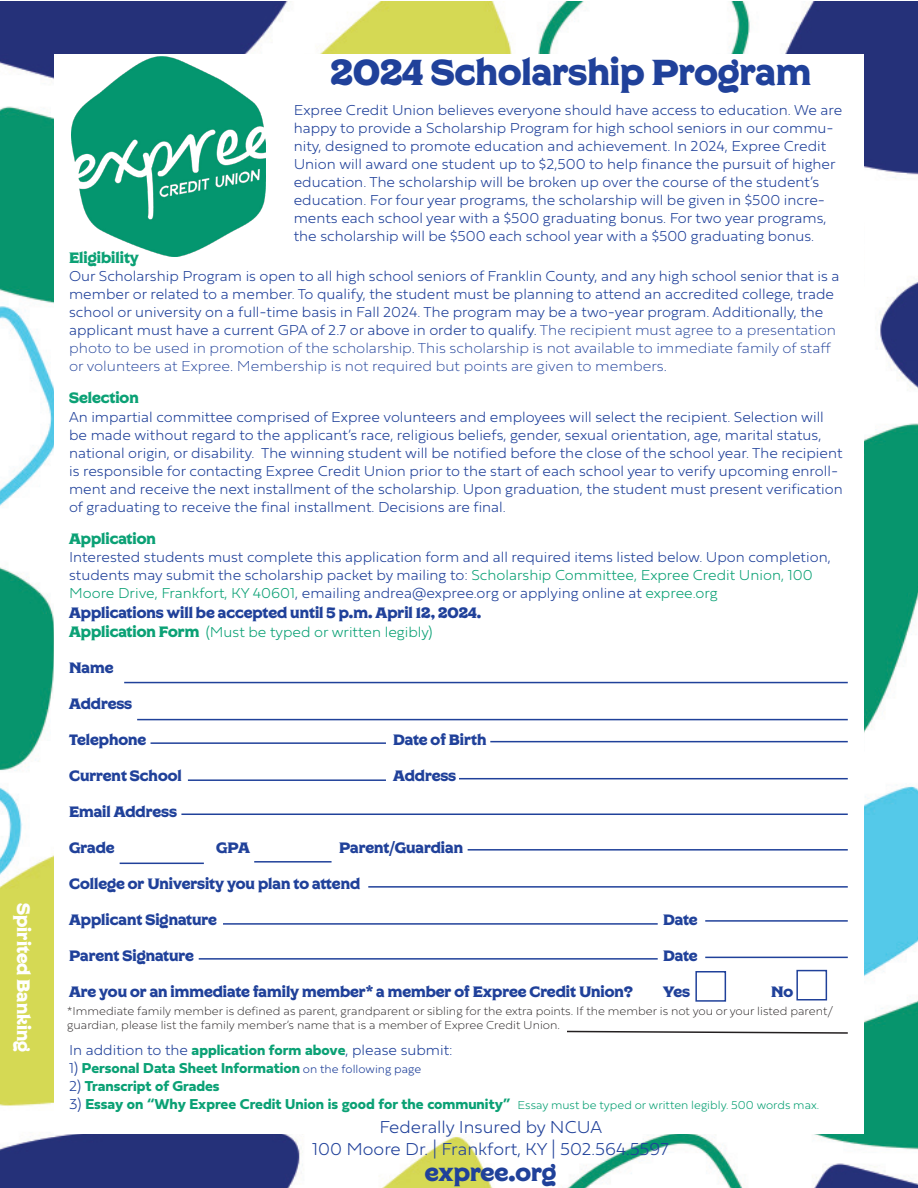
<style>
.page{position:relative;width:918px;height:1188px;background:#fff}
.page>*{position:absolute;margin:0;border:0;box-sizing:border-box;transform-origin:0 0}
.t1{font:36px "Regina Black Solid";color:#20419a}
.t2{font:24px "Regina Black Solid";color:#20419a}
.t3{font:100 18px "Fieldwork Hum";color:#20419a}
.t4{font:18px "Regina Black Solid";color:#fff}
.t5{font:100 15px/18px "Fieldwork Hum";color:#20419a}
.t6{font:15px "Regina Black Solid";color:#20419a}
.t7{font:700 15px "Fieldwork Hum";color:#0ba175}
.t8{font:100 15px "Fieldwork Hum";color:#0ba175}
.t9{font:15px "Regina Black Solid";color:#0ba175}
.t10{font:12px/14.4px "Fieldwork Hum Hair";color:#231f20}
.s1{font-family:"Fieldwork Hum Hair";font-weight:400}
.s2{color:#0ba175}
.s3{font-family:"Regina Black Solid";font-weight:400}
.s4{font-weight:700;color:#0ba175}
.s5{font-family:"Fieldwork Geo"}
.s6{font-weight:100;color:#20419a}
.s7{font-weight:100;font-size:12px;color:#20419a}
.s8{font-weight:100;font-size:12px}
</style>
<div class="page">
<img style="left:0;top:2px;width:918px;height:1186px">
<div style="left:54px;top:54px;width:810px;height:1080px;background:#fff"></div>
<img style="left:72px;top:56px;width:193px;height:201px">
<hr style="left:124px;top:682px;width:724px;height:1px;background:#20419a">
<hr style="left:137px;top:719px;width:711px;height:1px;background:#20419a">
<hr style="left:151px;top:742px;width:235px;height:2px;background:#20419a">
<hr style="left:490px;top:741px;width:358px;height:1px;background:#20419a">
<hr style="left:188px;top:779px;width:198px;height:2px;background:#20419a">
<hr style="left:459px;top:778px;width:389px;height:1px;background:#20419a">
<hr style="left:181px;top:814px;width:667px;height:1px;background:#20419a">
<hr style="left:120px;top:863px;width:84px;height:1px;background:#20419a">
<hr style="left:254px;top:861px;width:78px;height:2px;background:#20419a">
<hr style="left:468px;top:849px;width:380px;height:2px;background:#20419a">
<hr style="left:368px;top:886px;width:480px;height:2px;background:#20419a">
<hr style="left:223px;top:923px;width:435px;height:2px;background:#20419a">
<hr style="left:199px;top:958px;width:459px;height:2px;background:#20419a">
<hr style="left:705px;top:920px;width:143px;height:2px;background:#20419a">
<hr style="left:705px;top:957px;width:143px;height:1px;background:#20419a">
<div style="left:695px;top:971px;width:31px;height:31px;border:2px solid #20419a"></div>
<div style="left:796px;top:970px;width:31px;height:30px;border:2px solid #20419a"></div>
<svg style="left:567px;top:1030px;width:281px;height:4px"></svg>
<p class="t4" style="left:34px;top:903px;width:150px;rotate:90deg">Spirited Banking</p>
<p class="t1" style="left:330px;top:52px;width:482px">2024 Scholarship Program</p>
<p class="t5" style="left:294px;top:101px;width:550px">Expree Credit Union believes everyone should have access to education. We are happy to provide a Scholarship Program for high school seniors in our commu&shy;nity, designed to promote education and achievement. In 2024, Expree Credit Union will award one student up to $2,500 to help finance the pursuit of higher education. The scholarship will be broken up over the course of the student’s education. For four year programs, the scholarship will be given in $500 incre&shy;ments each school year with a $500 graduating bonus. For two year programs, the scholarship will be $500 each school year with a $500 graduating bonus.</p>
<p class="t9" style="left:69px;top:249px;width:71px">Eligibility</p>
<p class="t5" style="left:69px;top:266px;width:772px">Our Scholarship Program is open to all high school seniors of Franklin County, and any high school senior that is a member or related to a member. To qualify, the student must be planning to attend an accredited college, trade school or university on a full-time basis in Fall 2024. The program may be a two-year program. Additionally, the applicant must have a current GPA of 2.7 or above in order to qualify. <span class="s1">The recipient must agree to a presentation photo to be used in promotion of the scholarship. This scholarship is not available to immediate family of staff or volunteers at Expree. Membership is not required but points are given to members.</span></p>
<p class="t9" style="left:69px;top:390px;width:71px">Selection</p>
<p class="t5" style="left:69px;top:407px;width:775px">An impartial committee comprised of Expree volunteers and employees will select the recipient. Selection will be made without regard to the applicant’s race, religious beliefs, gender, sexual orientation, age, marital status, national origin, or disability. The winning student will be notified before the close of the school year. The recipient is responsible for contacting Expree Credit Union prior to the start of each school year to verify upcoming enroll&shy;ment and receive the next installment of the scholarship. Upon graduation, the student must present verification of graduating to receive the final installment. Decisions are final.</p>
<p class="t9" style="left:69px;top:530px;width:88px">Application</p>
<p class="t5" style="left:69px;top:547px;width:763px">Interested students must complete this application form and all required items listed below. Upon completion, students may submit the scholarship packet by mailing to: <span class="s2">Scholarship Committee, Expree Credit Union, 100<br>Moore Drive, Frankfort, KY 40601</span>, emailing andrea@expree.org or applying online at <span class="s2">expree.org</span></p>
<p class="t6" style="left:69px;top:604px;width:414px">Applications will be accepted until 5 p.m. April 12, 2024.</p>
<p class="t8" style="left:69px;top:620px;width:365px"><span class="s3">Application Form</span> (Must be typed or written legibly)</p>
<p class="t6" style="left:69px;top:659px;width:46px">Name</p>
<p class="t6" style="left:69px;top:695px;width:65px">Address</p>
<p class="t6" style="left:69px;top:731px;width:79px">Telephone</p>
<p class="t6" style="left:393px;top:731px;width:95px">Date of Birth</p>
<p class="t6" style="left:69px;top:767px;width:114px">Current School</p>
<p class="t6" style="left:393px;top:767px;width:65px">Address</p>
<p class="t6" style="left:69px;top:803px;width:109px">Email Address</p>
<p class="t6" style="left:69px;top:839px;width:47px">Grade</p>
<p class="t6" style="left:216px;top:839px;width:35px">GPA</p>
<p class="t6" style="left:339px;top:839px;width:126px">Parent/Guardian</p>
<p class="t6" style="left:69px;top:875px;width:293px">College or University you plan to attend</p>
<p class="t6" style="left:69px;top:911px;width:149px">Applicant Signature</p>
<p class="t6" style="left:663px;top:911px;width:36px">Date</p>
<p class="t6" style="left:69px;top:947px;width:126px">Parent Signature</p>
<p class="t6" style="left:663px;top:947px;width:36px">Date</p>
<p class="t6" style="left:69px;top:983px;width:565px">Are you or an immediate family member* a member of Expree Credit Union?</p>
<p class="t6" style="left:663px;top:983px;width:28px">Yes</p>
<p class="t6" style="left:771px;top:983px;width:24px">No</p>
<p class="t10" style="left:67px;top:1003px;width:768px">*Immediate family member is defined as parent, grandparent or sibling for the extra points. If the member is not you or your listed parent/ guardian, please list the family member’s name that is a member of Expree Credit Union.</p>
<p class="t5" style="left:69px;top:1041px;width:385px">In addition to the <span class="s4">application form above</span><span class="s5">,</span> please submit:</p>
<p class="t7" style="left:69px;top:1057px;width:354px"><span class="s6">1)</span> Personal Data Sheet Information <span class="s7">on the following page</span></p>
<p class="t7" style="left:69px;top:1075px;width:152px"><span class="s6">2)</span> Transcript of Grades</p>
<p class="t7" style="left:69px;top:1093px;width:752px"><span class="s6">3)</span> Essay on “Why Expree Credit Union is good for the community” <span class="s8">Essay must be typed or written legibly. 500 words max.</span></p>
<p class="t3" style="left:379px;top:1113px;width:224px">Federally Insured by NCUA</p>
<p class="t3" style="left:312px;top:1135px;width:358px">100 Moore Dr. | Frankfort, KY | 502.564.5597</p>
<p class="t2" style="left:425px;top:1158px;width:133px">expree.org</p>
</div>
